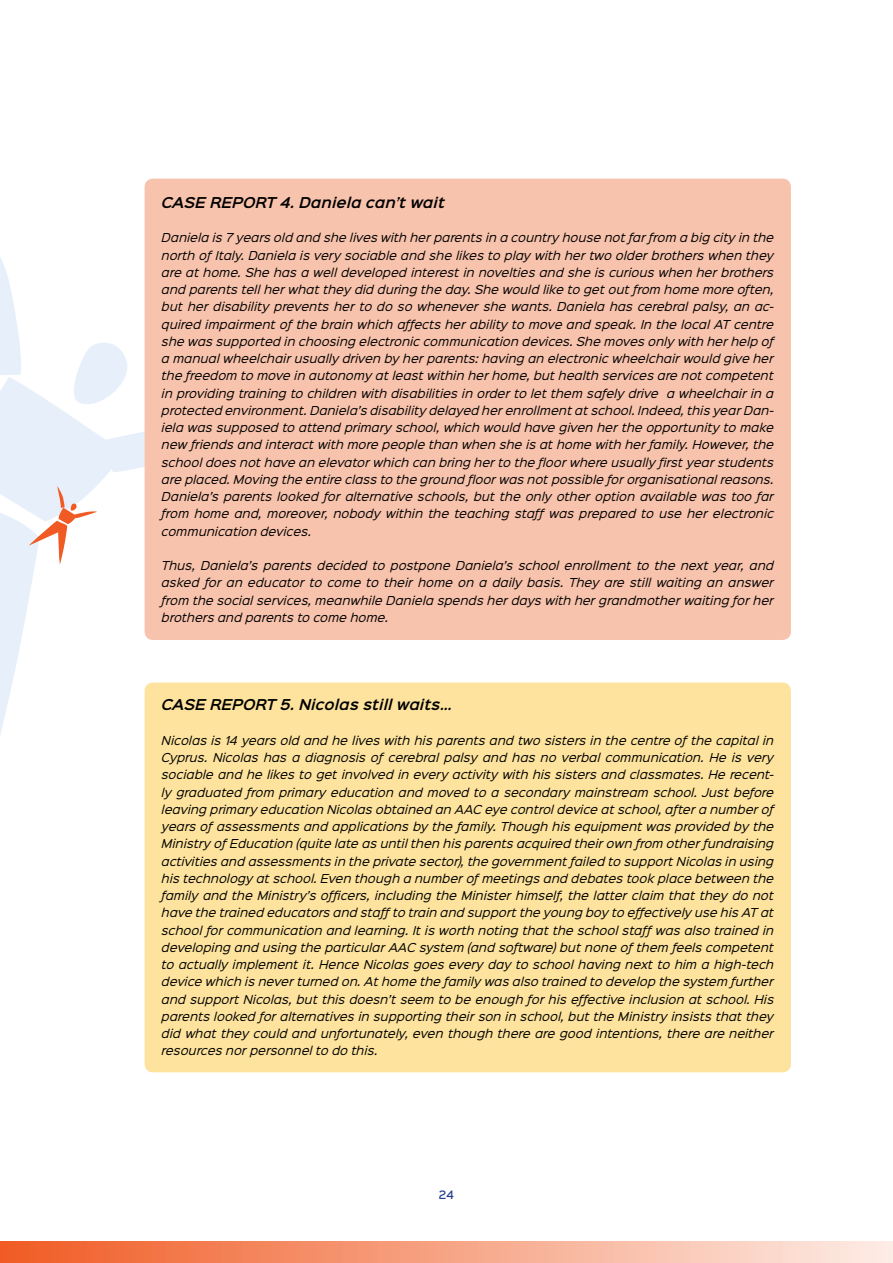
<style>
.page{position:relative;width:893px;height:1263px;background:#fff}
.page>*{position:absolute;margin:0;border:0;box-sizing:border-box;transform-origin:0 0}
.box_title{font:italic 600 13.5px "Sinkin Sans 600";letter-spacing:.01em;color:#000}
.text{font:italic 11.1px/17.2px "Sinkin Sans 400";letter-spacing:.01em;color:#000;text-align:justify}
.t1{font:500 10.5px "Sinkin Sans 500";color:#25408f}
</style>
<div class="page">
<svg style="left:0;top:184px;width:151px;height:688px"></svg>
<svg style="left:29px;top:486px;width:68px;height:78px"></svg>
<div style="left:0;top:1242px;width:893px;height:21px;background:linear-gradient(to right,#f15b24,#fdede7)"></div>
<div style="left:145px;top:179px;width:646px;height:461px;background:#f8c3ac;border-radius:9px"></div>
<div style="left:145px;top:682px;width:646px;height:390px;background:#fde39d;border-radius:9px"></div>
<p class="box_title" style="left:162px;top:191px;width:285px">CASE REPORT 4. Daniela can’t wait</p>
<p class="text" style="left:162px;top:228px;width:614px">Daniela is 7 years old and she lives with her parents in a country house not far from a big city in the north of Italy. Daniela is very sociable and she likes to play with her two older brothers when they are at home. She has a well developed interest in novelties and she is curious when her brothers and parents tell her what they did during the day. She would like to get out from home more often, but her disability prevents her to do so whenever she wants. Daniela has cerebral palsy, an ac&shy;quired impairment of the brain which affects her ability to move and speak. In the local AT centre she was supported in choosing electronic communication devices. She moves only with her help of a manual wheelchair usually driven by her parents: having an electronic wheelchair would give her the freedom to move in autonomy at least within her home, but health services are not competent in providing training to children with disabilities in order to let them safely drive a wheelchair in a protected environment. Daniela’s disability delayed her enrollment at school. Indeed, this year Dan&shy;iela was supposed to attend primary school, which would have given her the opportunity to make new friends and interact with more people than when she is at home with her family. However, the school does not have an elevator which can bring her to the floor where usually first year students are placed. Moving the entire class to the ground floor was not possible for organisational reasons.<br>Daniela’s parents looked for alternative schools, but the only other option available was too far from home and, moreover, nobody within the teaching staff was prepared to use her electronic communication devices.</p>
<p class="text" style="left:162px;top:556px;width:614px">Thus, Daniela’s parents decided to postpone Daniela’s school enrollment to the next year, and asked for an educator to come to their home on a daily basis. They are still waiting an answer from the social services, meanwhile Daniela spends her days with her grandmother waiting for her brothers and parents to come home.</p>
<p class="box_title" style="left:162px;top:693px;width:292px">CASE REPORT 5. Nicolas still waits…</p>
<p class="text" style="left:162px;top:731px;width:614px">Nicolas is 14 years old and he lives with his parents and two sisters in the centre of the capital in Cyprus. Nicolas has a diagnosis of cerebral palsy and has no verbal communication. He is very sociable and he likes to get involved in every activity with his sisters and classmates. He recent&shy;ly graduated from primary education and moved to a secondary mainstream school. Just before leaving primary education Nicolas obtained an AAC eye control device at school, after a number of years of assessments and applications by the family. Though his equipment was provided by the Ministry of Education (quite late as until then his parents acquired their own from other fundraising activities and assessments in the private sector), the government failed to support Nicolas in using his technology at school. Even though a number of meetings and debates took place between the family and the Ministry’s officers, including the Minister himself, the latter claim that they do not have the trained educators and staff to train and support the young boy to effectively use his AT at school for communication and learning. It is worth noting that the school staff was also trained in developing and using the particular AAC system (and software) but none of them feels competent to actually implement it. Hence Nicolas goes every day to school having next to him a high-tech device which is never turned on. At home the family was also trained to develop the system further and support Nicolas, but this doesn’t seem to be enough for his effective inclusion at school. His parents looked for alternatives in supporting their son in school, but the Ministry insists that they did what they could and unfortunately, even though there are good intentions, there are neither resources nor personnel to do this.</p>
<p class="t1" style="left:439px;top:1186px;width:17px">24</p>
</div>
